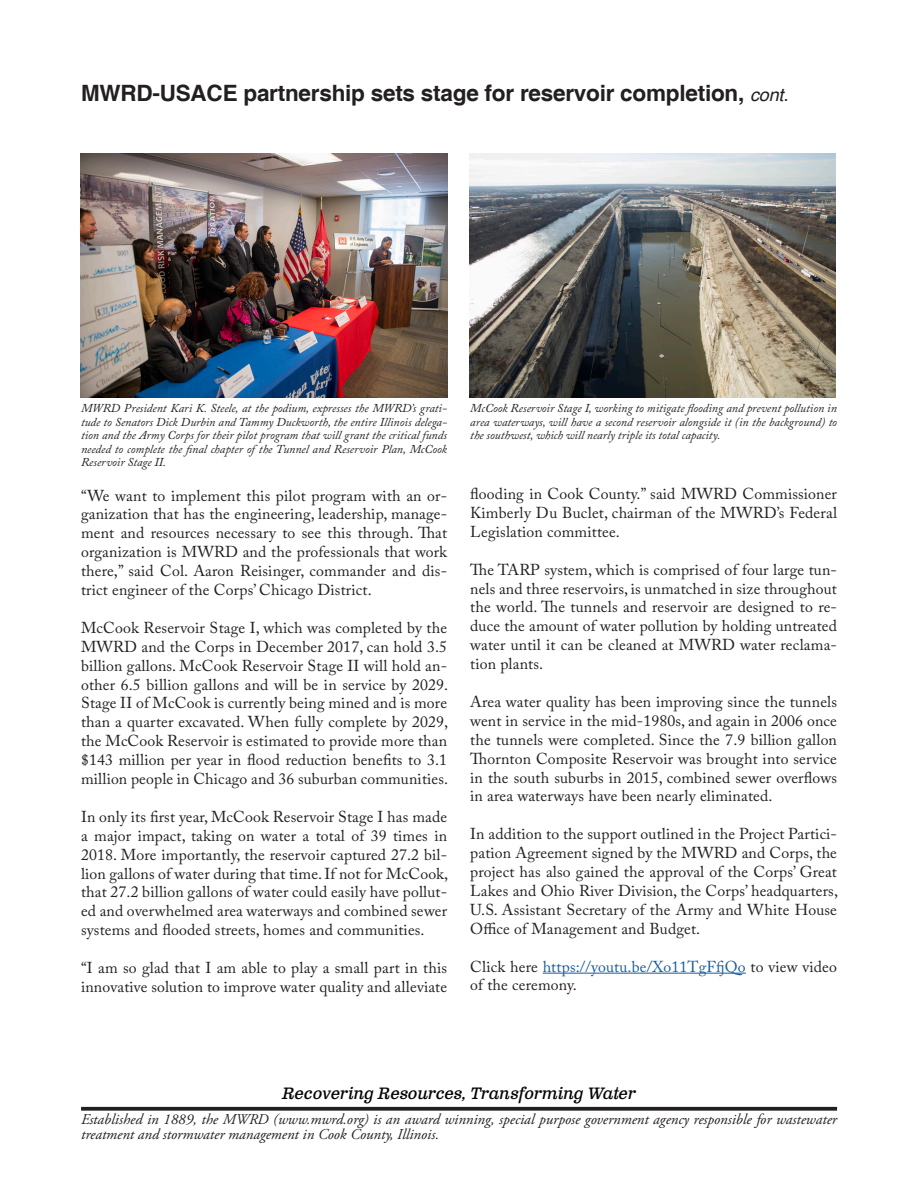
<style>
.page{position:relative;width:918px;height:1188px;background:#fff}
.page>*{position:absolute;margin:0;border:0;box-sizing:border-box;transform-origin:0 0}
.Paragraph_JJK{font:700 22.5px "Helvetica";letter-spacing:-.01em;color:#231f20}
.Paragraph_Style_9{font:italic 16.5px "Clarendon Text Pro";letter-spacing:-.005em;color:#040503}
.Paragraph_JJK-2{font:15.75px/18.9px "Adobe Caslon Pro";letter-spacing:.01em;color:#231f20;text-align:justify}
.t1{font:italic 15px/15px "Adobe Garamond Pro";color:#231f20}
.Paragraph_JJK-3{font:italic 12px/13.5px "Adobe Caslon Pro";color:#231f20;text-align:justify}
.s1{font-weight:400;font-style:italic;font-size:18px}
.s2{color:#175d9e}
</style>
<div class="page">
<svg style="left:81px;top:1107px;width:756px;height:4px;background:#363233"></svg>
<img style="left:81px;top:153px;width:366px;height:244px">
<img style="left:470px;top:153px;width:366px;height:244px">
<hr style="left:543px;top:973px;width:203px;height:1px;background:#175d9e">
<p class="Paragraph_JJK" style="left:81px;top:79px;width:709px">MWRD-USACE partnership sets stage for reservoir completion, <span class="s1">cont.</span></p>
<p class="Paragraph_JJK-3" style="left:81px;top:401px;width:368px">MWRD President Kari K. Steele, at the podium, expresses the MWRD’s grati&shy;tude to Senators Dick Durbin and Tammy Duckworth, the entire Illinois delega&shy;tion and the Army Corps for their pilot program that will grant the critical funds needed to complete the final chapter of the Tunnel and Reservoir Plan, McCook Reservoir Stage II.</p>
<p class="Paragraph_JJK-3" style="left:470px;top:401px;width:368px">McCook Reservoir Stage I, working to mitigate flooding and prevent pollution in area waterways, will have a second reservoir alongside it (in the background) to the southwest, which will nearly triple its total capacity.</p>
<p class="Paragraph_JJK-2" style="left:81px;top:486px;width:368px">“We want to implement this pilot program with an or&shy;ganization that has the engineering, leadership, manage&shy;ment and resources necessary to see this through. That organization is MWRD and the professionals that work there,” said Col. Aaron Reisinger, commander and dis&shy;trict engineer of the Corps’ Chicago District.</p>
<p class="Paragraph_JJK-2" style="left:81px;top:618px;width:369px">McCook Reservoir Stage I, which was completed by the MWRD and the Corps in December 2017, can hold 3.5 billion gallons. McCook Reservoir Stage II will hold an&shy;other 6.5 billion gallons and will be in service by 2029.<br>Stage II of McCook is currently being mined and is more than a quarter excavated. When fully complete by 2029, the McCook Reservoir is estimated to provide more than $143 million per year in flood reduction benefits to 3.1 million people in Chicago and 36 suburban communities.</p>
<p class="Paragraph_JJK-2" style="left:81px;top:807px;width:369px">In only its first year, McCook Reservoir Stage I has made a major impact, taking on water a total of 39 times in 2018. More importantly, the reservoir captured 27.2 bil&shy;lion gallons of water during that time. If not for McCook, that 27.2 billion gallons of water could easily have pollut&shy;ed and overwhelmed area waterways and combined sewer systems and flooded streets, homes and communities.</p>
<p class="Paragraph_JJK-2" style="left:81px;top:958px;width:368px">“I am so glad that I am able to play a small part in this innovative solution to improve water quality and alleviate</p>
<p class="Paragraph_JJK-2" style="left:470px;top:484px;width:368px">flooding in Cook County.” said MWRD Commissioner Kimberly Du Buclet, chairman of the MWRD’s Federal Legislation committee.</p>
<p class="Paragraph_JJK-2" style="left:470px;top:560px;width:368px">The TARP system, which is comprised of four large tun&shy;nels and three reservoirs, is unmatched in size throughout the world. The tunnels and reservoir are designed to re&shy;duce the amount of water pollution by holding untreated water until it can be cleaned at MWRD water reclama&shy;tion plants.</p>
<p class="Paragraph_JJK-2" style="left:470px;top:692px;width:368px">Area water quality has been improving since the tunnels went in service in the mid-1980s, and again in 2006 once the tunnels were completed. Since the 7.9 billion gallon Thornton Composite Reservoir was brought into service in the south suburbs in 2015, combined sewer overflows in area waterways have been nearly eliminated.</p>
<p class="Paragraph_JJK-2" style="left:470px;top:824px;width:369px">In addition to the support outlined in the Project Partici&shy;pation Agreement signed by the MWRD and Corps, the project has also gained the approval of the Corps’ Great Lakes and Ohio River Division, the Corps’ headquarters, U.S. Assistant Secretary of the Army and White House Office of Management and Budget.</p>
<p class="Paragraph_JJK-2" style="left:470px;top:957px;width:368px">Click here <span class="s2">https://youtu.be/Xo11TgFfjQo</span> to view video of the ceremony.</p>
<p class="Paragraph_Style_9" style="left:282px;top:1083px;width:355px">Recovering Resources, Transforming Water</p>
<p class="t1" style="left:81px;top:1112px;width:757px">Established in 1889, the MWRD (www.mwrd.org) is an award winning, special purpose government agency responsible for wastewater treatment and stormwater management in Cook County, Illinois.</p>
</div>
